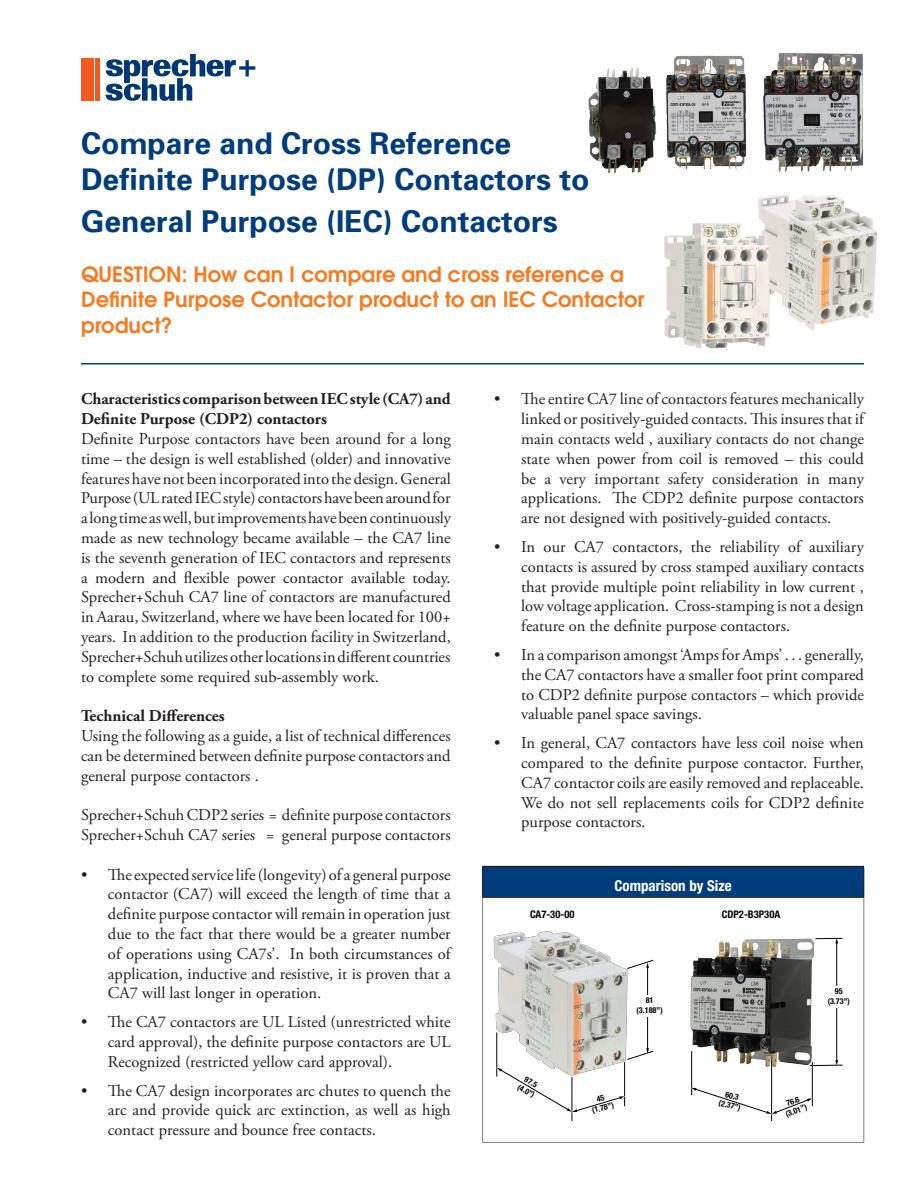
<style>
.page{position:relative;width:918px;height:1188px;background:#fff}
.page>*{position:absolute;margin:0;border:0;box-sizing:border-box;transform-origin:0 0}
.t1{font:700 30px/36px "Univers";color:#013d7d}
.t2{font:600 21px/25.2px "Avant Garde";color:#f47b21}
.t3{font:16.5px/19.8px "Adobe Garamond Pro";color:#231f20;text-align:justify}
.t4{font:700 16.5px/19.8px "Adobe Garamond Pro";color:#231f20}
.t5{font:700 condensed 15px "Helvetica Neue";color:#fff}
.t6{font:700 condensed 10.5px "Helvetica Neue";color:#000}
.t7{font:700 condensed 8.1px/9.8px "Helvetica Neue";color:#000;text-align:center}
</style>
<div class="page">
<hr style="left:81px;top:363px;width:783px;height:1px;background:#013d7d">
<img style="left:588px;top:53px;width:276px;height:121px">
<img style="left:664px;top:194px;width:213px;height:155px">
<div style="left:483px;top:867px;width:381px;height:30px;background:#013d7d"></div>
<hr style="left:482px;top:898px;width:1px;height:244px;background:#808285">
<hr style="left:864px;top:898px;width:1px;height:244px;background:#808285">
<hr style="left:482px;top:1142px;width:382px;height:1px;background:#808285">
<hr style="left:482px;top:866px;width:382px;height:1px;background:#231f20">
<hr style="left:482px;top:867px;width:1px;height:30px;background:#231f20">
<hr style="left:864px;top:867px;width:1px;height:30px;background:#231f20">
<hr style="left:482px;top:897px;width:382px;height:1px;background:#231f20">
<img style="left:493px;top:931px;width:135px;height:148px">
<img style="left:691px;top:938px;width:124px;height:131px">
<hr style="left:647px;top:967px;width:1px;height:82px;background:#000">
<hr style="left:497px;top:1032px;width:1px;height:45px;background:#000">
<hr style="left:572px;top:1077px;width:1px;height:44px;background:#000">
<hr style="left:624px;top:1062px;width:1px;height:44px;background:#000">
<svg style="left:627px;top:1048px;width:27px;height:12px"></svg>
<svg style="left:627px;top:960px;width:27px;height:9px"></svg>
<hr style="left:691px;top:1051px;width:1px;height:44px;background:#000">
<hr style="left:771px;top:1059px;width:1px;height:62px;background:#000">
<hr style="left:812px;top:1062px;width:1px;height:44px;background:#000">
<svg style="left:497px;top:1068px;width:128px;height:44px"></svg>
<hr style="left:836px;top:942px;width:1px;height:119px;background:#000">
<svg style="left:815px;top:938px;width:27px;height:5px"></svg>
<svg style="left:809px;top:1060px;width:34px;height:6px"></svg>
<svg style="left:691px;top:1088px;width:121px;height:26px"></svg>
<div style="left:643px;top:996px;width:10px;height:21px;background:#fff"></div>
<div style="left:832px;top:987px;width:10px;height:21px;background:#fff"></div>
<svg style="left:105px;top:54px;width:150px;height:47px"></svg>
<div style="left:81px;top:58px;width:12px;height:43px;background:#f15921"></div>
<hr style="left:96px;top:58px;width:4px;height:43px;background:#f15921">
<h1 class="t1" style="left:81px;top:125px;width:510px">Compare and Cross Reference<br>Definite Purpose (DP) Contactors to</h1>
<h1 class="t1" style="left:81px;top:202px;width:478px">General Purpose (IEC) Contactors</h1>
<p class="t2" style="left:81px;top:261px;width:565px">QUESTION: How can I compare and cross reference a<br>Definite Purpose Contactor product to an IEC Contactor product?</p>
<p class="t4" style="left:81px;top:390px;width:371px">Characteristics comparison between IEC style (CA7) and<br>Definite Purpose (CDP2) contactors</p>
<p class="t3" style="left:81px;top:429px;width:372px">Definite Purpose contactors have been around for a long time – the design is well established (older) and innovative features have not been incorporated into the design. General Purpose (UL rated IEC style) contactors have been around for a long time as well, but improvements have been continuously made as new technology became available – the CA7 line is the seventh generation of IEC contactors and represents a modern and flexible power contactor available today.<br>Sprecher+Schuh CA7 line of contactors are manufactured in Aarau, Switzerland, where we have been located for 100+ years. In addition to the production facility in Switzerland, Sprecher+Schuh utilizes other locations in different countries to complete some required sub-assembly work.</p>
<p class="t4" style="left:81px;top:706px;width:145px">Technical Differences</p>
<p class="t3" style="left:81px;top:726px;width:371px">Using the following as a guide, a list of technical differences can be determined between definite purpose contactors and general purpose contactors .</p>
<p class="t3" style="left:81px;top:806px;width:371px">Sprecher+Schuh CDP2 series = definite purpose contactors<br>Sprecher+Schuh CA7 series = general purpose contactors</p>
<p class="t3" style="left:108px;top:865px;width:344px;text-indent:-27px">• The expected service life (longevity) of a general purpose contactor (CA7) will exceed the length of time that a definite purpose contactor will remain in operation just due to the fact that there would be a greater number of operations using CA7s’. In both circumstances of application, inductive and resistive, it is proven that a CA7 will last longer in operation.</p>
<p class="t3" style="left:108px;top:1013px;width:344px;text-indent:-27px">• The CA7 contactors are UL Listed (unrestricted white card approval), the definite purpose contactors are UL Recognized (restricted yellow card approval).</p>
<p class="t3" style="left:108px;top:1081px;width:344px;text-indent:-27px">• The CA7 design incorporates arc chutes to quench the arc and provide quick arc extinction, as well as high contact pressure and bounce free contacts.</p>
<p class="t3" style="left:521px;top:390px;width:344px;text-indent:-27px">• The entire CA7 line of contactors features mechanically linked or positively-guided contacts. This insures that if main contacts weld , auxiliary contacts do not change state when power from coil is removed – this could be a very important safety consideration in many applications. The CDP2 definite purpose contactors are not designed with positively-guided contacts.</p>
<p class="t3" style="left:521px;top:537px;width:344px;text-indent:-27px">• In our CA7 contactors, the reliability of auxiliary contacts is assured by cross stamped auxiliary contacts that provide multiple point reliability in low current , low voltage application. Cross-stamping is not a design feature on the definite purpose contactors.</p>
<p class="t3" style="left:521px;top:645px;width:344px;text-indent:-27px">• In a comparison amongst ‘Amps for Amps’ . . . generally, the CA7 contactors have a smaller foot print compared to CDP2 definite purpose contactors – which provide valuable panel space savings.</p>
<p class="t3" style="left:521px;top:734px;width:344px;text-indent:-27px">• In general, CA7 contactors have less coil noise when compared to the definite purpose contactor. Further, CA7 contactor coils are easily removed and replaceable.<br>We do not sell replacements coils for CDP2 definite purpose contactors.</p>
<p class="t5" style="left:615px;top:877px;width:119px">Comparison by Size</p>
<p class="t6" style="left:530px;top:908px;width:46px">CA7-30-00</p>
<p class="t6" style="left:722px;top:908px;width:60px">CDP2-B3P30A</p>
<p class="t7" style="left:525px;top:1073px;width:20px;text-align:left;rotate:29deg">97.5 (4.0”)</p>
<p class="t7" style="left:637px;top:996px;width:28px">81 (3.188”)</p>
<p class="t7" style="left:589px;top:1096px;width:24px;rotate:-14deg">45 (1.78”)</p>
<p class="t7" style="left:828px;top:986px;width:24px">95 (3.73”)</p>
<p class="t7" style="left:723px;top:1088px;width:24px;rotate:15deg">60.3 (2.37”)</p>
<p class="t7" style="left:781px;top:1100px;width:24px;rotate:-20deg">76.6 (3.01”)</p>
</div>
